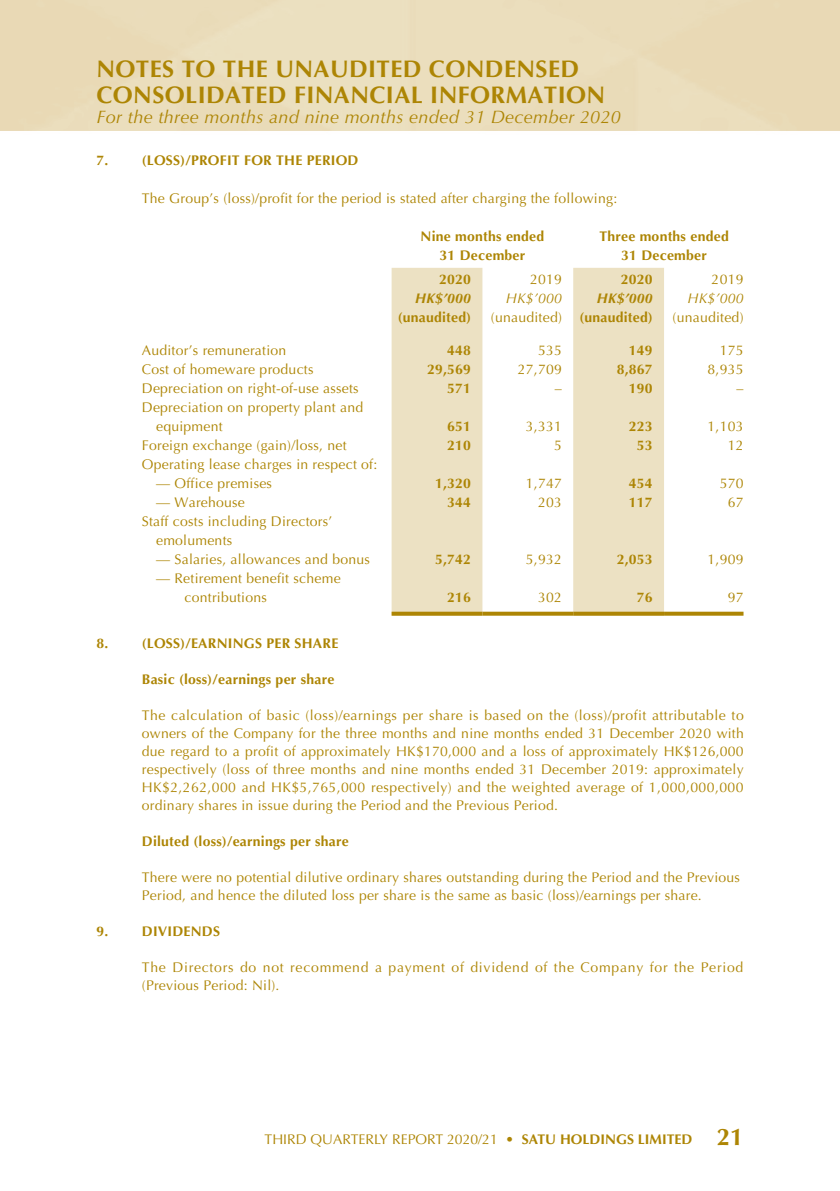
<style>
.page{position:relative;width:840px;height:1191px;background:#fff}
.page>*{position:absolute;margin:0;border:0;box-sizing:border-box;transform-origin:0 0}
.t1{font:700 24px/26px "Optima LT Std";letter-spacing:.015em;color:#ad8504}
.t2{font:italic 18px "Optima LT Std";letter-spacing:.015em;color:#ad8504}
._06_Notes{font:14px/18px "Optima LT Std";letter-spacing:.015em;color:#ad8504;text-align:justify}
._51_N_Table_txt{font:14px "Optima LT Std";letter-spacing:.015em;color:#ad8504}
._51_N_Table_txt-2{font:700 14px "Optima LT Std";letter-spacing:.015em;color:#ad8504}
._06_Notes-2{font:14px/18px "Optima LT Std";letter-spacing:.055em;color:#ad8504}
._07_NH1{font:700 14px "Optima LT Std";letter-spacing:.015em;color:#ad8504}
._08_NH2{font:700 14px "Optima LT Std";letter-spacing:.015em;color:#ad8504}
._51_N_Table_txt-3{font:italic 700 14px "Optima LT Std";letter-spacing:.015em;color:#ad8504}
._51_N_Table_txt-4{font:italic 14px "Optima LT Std";letter-spacing:.015em;color:#ad8504}
.s1{font-weight:700}
.s2{font-weight:700;font-size:24px}
</style>
<div class="page">
<img style="left:0;top:0;width:839px;height:616px">
<svg style="left:391px;top:268px;width:272px;height:343px;fill:#ece1c3"></svg>
<svg style="left:391px;top:611px;width:91px;height:4px"></svg>
<svg style="left:482px;top:611px;width:91px;height:4px"></svg>
<svg style="left:573px;top:611px;width:90px;height:4px"></svg>
<svg style="left:663px;top:611px;width:80px;height:4px"></svg>
<h1 class="t1" style="left:96px;top:56px;width:510px">NOTES TO THE UNAUDITED CONDENSED<br>CONSOLIDATED FINANCIAL INFORMATION</h1>
<p class="t2" style="left:96px;top:106px;width:525px">For the three months and nine months ended 31 December 2020</p>
<p class="_07_NH1" style="left:96px;top:152px;width:263px">7. (LOSS)/PROFIT FOR THE PERIOD</p>
<p class="_06_Notes" style="left:142px;top:189px;width:476px">The Group’s (loss)/profit for the period is stated after charging the following:</p>
<p class="_51_N_Table_txt-2" style="left:420px;top:228px;width:125px">Nine months ended</p>
<p class="_51_N_Table_txt-2" style="left:439px;top:247px;width:87px">31 December</p>
<p class="_51_N_Table_txt-2" style="left:599px;top:228px;width:131px">Three months ended</p>
<p class="_51_N_Table_txt-2" style="left:620px;top:247px;width:87px">31 December</p>
<p class="_51_N_Table_txt-2" style="left:439px;top:271px;width:33px">2020</p>
<p class="_51_N_Table_txt" style="left:529px;top:271px;width:33px">2019</p>
<p class="_51_N_Table_txt-2" style="left:620px;top:271px;width:33px">2020</p>
<p class="_51_N_Table_txt" style="left:711px;top:271px;width:33px">2019</p>
<p class="_51_N_Table_txt-3" style="left:415px;top:290px;width:57px">HK$’000</p>
<p class="_51_N_Table_txt-4" style="left:505px;top:290px;width:58px">HK$’000</p>
<p class="_51_N_Table_txt-3" style="left:596px;top:290px;width:57px">HK$’000</p>
<p class="_51_N_Table_txt-4" style="left:687px;top:290px;width:58px">HK$’000</p>
<p class="_51_N_Table_txt-2" style="left:397px;top:309px;width:75px">(unaudited)</p>
<p class="_51_N_Table_txt" style="left:490px;top:309px;width:72px">(unaudited)</p>
<p class="_51_N_Table_txt-2" style="left:579px;top:309px;width:75px">(unaudited)</p>
<p class="_51_N_Table_txt" style="left:672px;top:309px;width:72px">(unaudited)</p>
<p class="_51_N_Table_txt" style="left:142px;top:342px;width:146px">Auditor’s remuneration</p>
<p class="_51_N_Table_txt-2" style="left:447px;top:342px;width:25px">448</p>
<p class="_51_N_Table_txt" style="left:537px;top:342px;width:25px">535</p>
<p class="_51_N_Table_txt-2" style="left:628px;top:342px;width:25px">149</p>
<p class="_51_N_Table_txt" style="left:719px;top:342px;width:25px">175</p>
<p class="_51_N_Table_txt" style="left:142px;top:361px;width:173px">Cost of homeware products</p>
<p class="_51_N_Table_txt-2" style="left:427px;top:361px;width:46px">29,569</p>
<p class="_51_N_Table_txt" style="left:517px;top:361px;width:46px">27,709</p>
<p class="_51_N_Table_txt-2" style="left:616px;top:361px;width:37px">8,867</p>
<p class="_51_N_Table_txt" style="left:707px;top:361px;width:37px">8,935</p>
<p class="_51_N_Table_txt" style="left:142px;top:380px;width:218px">Depreciation on right-of-use assets</p>
<p class="_51_N_Table_txt-2" style="left:447px;top:380px;width:25px">571</p>
<p class="_51_N_Table_txt" style="left:554px;top:380px;width:8px">–</p>
<p class="_51_N_Table_txt-2" style="left:628px;top:380px;width:25px">190</p>
<p class="_51_N_Table_txt" style="left:736px;top:380px;width:8px">–</p>
<p class="_51_N_Table_txt" style="left:142px;top:399px;width:223px">Depreciation on property plant and</p>
<p class="_51_N_Table_txt" style="left:156px;top:418px;width:68px">equipment</p>
<p class="_51_N_Table_txt-2" style="left:447px;top:418px;width:25px">651</p>
<p class="_51_N_Table_txt" style="left:525px;top:418px;width:37px">3,331</p>
<p class="_51_N_Table_txt-2" style="left:628px;top:418px;width:25px">223</p>
<p class="_51_N_Table_txt" style="left:707px;top:418px;width:37px">1,103</p>
<p class="_51_N_Table_txt" style="left:142px;top:437px;width:206px">Foreign exchange (gain)/loss, net</p>
<p class="_51_N_Table_txt-2" style="left:447px;top:437px;width:25px">210</p>
<p class="_51_N_Table_txt" style="left:553px;top:437px;width:9px">5</p>
<p class="_51_N_Table_txt-2" style="left:636px;top:437px;width:17px">53</p>
<p class="_51_N_Table_txt" style="left:727px;top:437px;width:17px">12</p>
<p class="_51_N_Table_txt" style="left:142px;top:456px;width:237px">Operating lease charges in respect of:</p>
<p class="_51_N_Table_txt" style="left:156px;top:475px;width:117px">— Office premises</p>
<p class="_51_N_Table_txt-2" style="left:435px;top:475px;width:37px">1,320</p>
<p class="_51_N_Table_txt" style="left:525px;top:475px;width:37px">1,747</p>
<p class="_51_N_Table_txt-2" style="left:628px;top:475px;width:25px">454</p>
<p class="_51_N_Table_txt" style="left:719px;top:475px;width:25px">570</p>
<p class="_51_N_Table_txt" style="left:156px;top:494px;width:90px">— Warehouse</p>
<p class="_51_N_Table_txt-2" style="left:447px;top:494px;width:25px">344</p>
<p class="_51_N_Table_txt" style="left:537px;top:494px;width:25px">203</p>
<p class="_51_N_Table_txt-2" style="left:628px;top:494px;width:25px">117</p>
<p class="_51_N_Table_txt" style="left:727px;top:494px;width:17px">67</p>
<p class="_51_N_Table_txt" style="left:142px;top:513px;width:192px">Staff costs including Directors’</p>
<p class="_51_N_Table_txt" style="left:156px;top:532px;width:78px">emoluments</p>
<p class="_51_N_Table_txt" style="left:156px;top:551px;width:215px">— Salaries, allowances and bonus</p>
<p class="_51_N_Table_txt-2" style="left:435px;top:551px;width:37px">5,742</p>
<p class="_51_N_Table_txt" style="left:525px;top:551px;width:37px">5,932</p>
<p class="_51_N_Table_txt-2" style="left:616px;top:551px;width:37px">2,053</p>
<p class="_51_N_Table_txt" style="left:707px;top:551px;width:37px">1,909</p>
<p class="_51_N_Table_txt" style="left:156px;top:570px;width:186px">— Retirement benefit scheme</p>
<p class="_51_N_Table_txt" style="left:184px;top:589px;width:84px">contributions</p>
<p class="_51_N_Table_txt-2" style="left:447px;top:589px;width:25px">216</p>
<p class="_51_N_Table_txt" style="left:537px;top:589px;width:25px">302</p>
<p class="_51_N_Table_txt-2" style="left:636px;top:589px;width:17px">76</p>
<p class="_51_N_Table_txt" style="left:727px;top:589px;width:17px">97</p>
<p class="_07_NH1" style="left:96px;top:635px;width:243px">8. (LOSS)/EARNINGS PER SHARE</p>
<p class="_08_NH2" style="left:142px;top:671px;width:194px">Basic (loss)/earnings per share</p>
<p class="_06_Notes" style="left:142px;top:706px;width:603px">The calculation of basic (loss)/earnings per share is based on the (loss)/profit attributable to owners of the Company for the three months and nine months ended 31 December 2020 with due regard to a profit of approximately HK$170,000 and a loss of approximately HK$126,000 respectively (loss of three months and nine months ended 31 December 2019: approximately HK$2,262,000 and HK$5,765,000 respectively) and the weighted average of 1,000,000,000 ordinary shares in issue during the Period and the Previous Period.</p>
<p class="_08_NH2" style="left:142px;top:833px;width:208px">Diluted (loss)/earnings per share</p>
<p class="_06_Notes" style="left:142px;top:868px;width:599px">There were no potential dilutive ordinary shares outstanding during the Period and the Previous</p>
<p class="_06_Notes" style="left:142px;top:886px;width:561px">Period, and hence the diluted loss per share is the same as basic (loss)/earnings per share.</p>
<p class="_07_NH1" style="left:96px;top:923px;width:125px">9. DIVIDENDS</p>
<p class="_06_Notes-2" style="left:142px;top:958px;width:602px">The Directors do not recommend a payment of dividend of the Company for the Period (Previous Period: Nil).</p>
<p class="_06_Notes" style="left:264px;top:1130px;width:480px">THIRD QUARTERLY REPORT 2020/21 • <span class="s1">SATU HOLDINGS LIMITED</span> <span class="s2">21</span></p>
</div>
